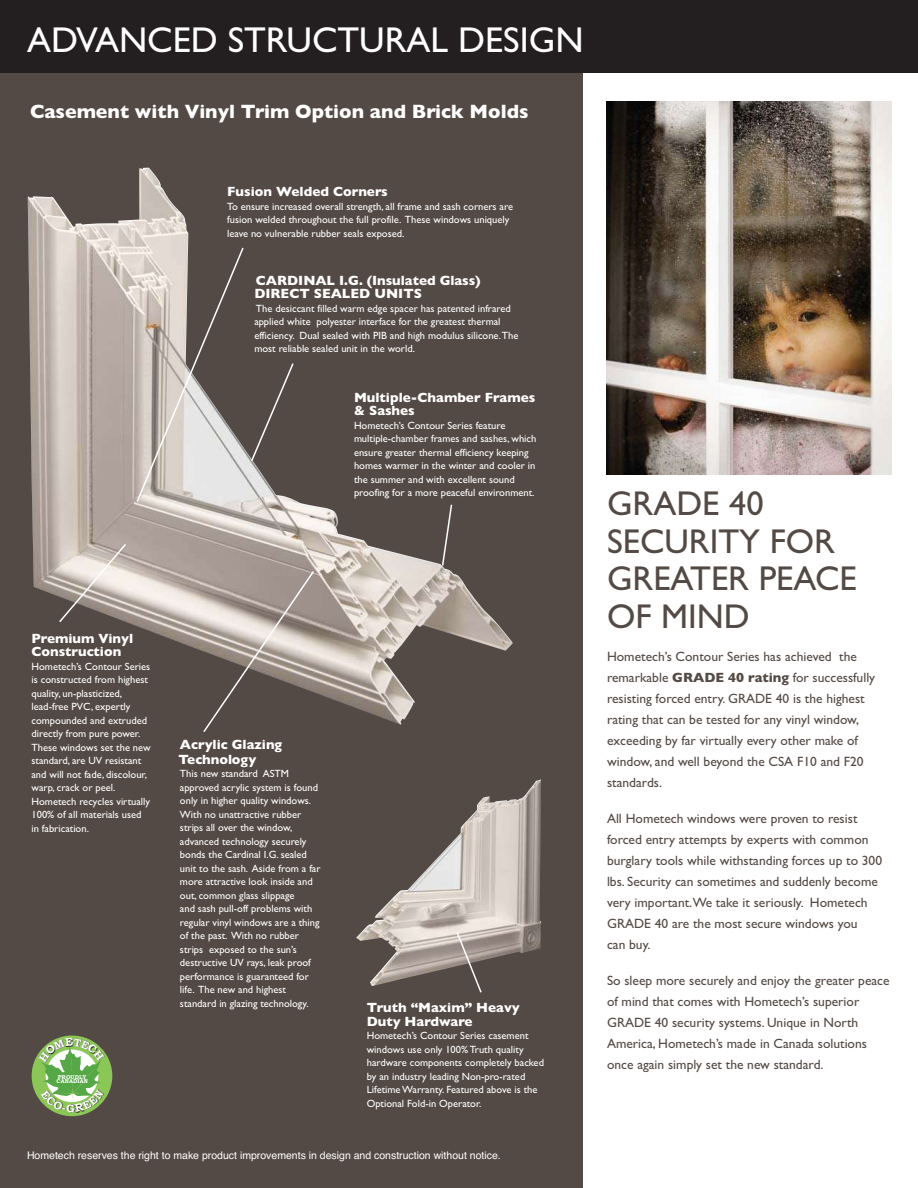
<style>
.page{position:relative;width:918px;height:1188px;background:#fff}
.page>*{position:absolute;margin:0;border:0;box-sizing:border-box;transform-origin:0 0}
.t1{font:36px "Gill Sans";color:#fff}
.t2{font:34.5px/37.5px "Gill Sans";color:#544a45}
.t3{font:700 19.5px "Gill Sans";color:#fff}
.t4{font:13.5px/21px "Gill Sans";color:#544a45}
.t5{font:700 13.5px/13.5px "Gill Sans";color:#fff}
.t6{font:10.5px/13.5px "Gill Sans";color:#fff}
.t7{font:10.5px "Helvetica";color:#fff}
.t8{font:5.55px/4.5px "Bookman Old Style Bold+T42+WXSALE";color:#fff}
.s1{font-weight:700}
</style>
<div class="page">
<div style="left:0;top:73px;width:583px;height:1115px;background:#544a45"></div>
<div style="left:0;top:0;width:918px;height:73px;background:#231f20"></div>
<img style="left:28px;top:168px;width:485px;height:557px">
<svg style="left:441px;top:503px;width:12px;height:64px"></svg>
<svg style="left:202px;top:569px;width:114px;height:163px"></svg>
<svg style="left:58px;top:542px;width:70px;height:82px"></svg>
<svg style="left:135px;top:246px;width:160px;height:258px"></svg>
<img style="left:606px;top:101px;width:285px;height:374px">
<img style="left:356px;top:779px;width:185px;height:207px">
<svg style="left:455px;top:931px;width:28px;height:62px"></svg>
<div style="left:32px;top:1036px;width:80px;height:80px;background:#8ac756;border-radius:50%"></div>
<svg style="left:39px;top:1038px;width:65px;height:79px"></svg>
<h1 class="t1" style="left:27px;top:27px;width:558px">ADVANCED STRUCTURAL DESIGN</h1>
<h3 class="t3" style="left:30px;top:105px;width:500px">Casement with Vinyl Trim Option and Brick Molds</h3>
<p class="t5" style="left:227px;top:186px;width:162px">Fusion Welded Corners</p>
<p class="t6" style="left:227px;top:200px;width:287px">To ensure increased overall strength, all frame and sash corners are fusion welded throughout the full profile. These windows uniquely leave no vulnerable rubber seals exposed.</p>
<p class="t5" style="left:254px;top:275px;width:228px">CARDINAL I.G. (Insulated Glass)<br>DIRECT SEALED UNITS</p>
<p class="t6" style="left:254px;top:303px;width:266px">The desiccant filled warm edge spacer has patented infrared applied white polyester interface for the greatest thermal efficiency. Dual sealed with PIB and high modulus silicone.The most reliable sealed unit in the world.</p>
<p class="t5" style="left:354px;top:392px;width:183px">Multiple-Chamber Frames &amp; Sashes</p>
<p class="t6" style="left:354px;top:419px;width:184px">Hometech’s Contour Series feature multiple-chamber frames and sashes, which ensure greater thermal efficiency keeping homes warmer in the winter and cooler in the summer and with excellent sound proofing for a more peaceful environment.</p>
<p class="t5" style="left:32px;top:633px;width:103px">Premium Vinyl<br>Construction</p>
<p class="t6" style="left:32px;top:660px;width:121px">Hometech’s Contour Series is constructed from highest quality, un-plasticized, lead-free PVC, expertly compounded and extruded directly from pure power.<br>These windows set the new standard, are UV resistant and will not fade, discolour, warp, crack or peel.<br>Hometech recycles virtually<br>100% of all materials used in fabrication.</p>
<p class="t8" style="left:57px;top:1075px;width:33px">PROUDLY<br>CANADIAN</p>
<p class="t5" style="left:178px;top:738px;width:105px;line-height:15px">Acrylic Glazing<br>Technology</p>
<p class="t6" style="left:180px;top:768px;width:142px">This new standard ASTM approved acrylic system is found only in higher quality windows.<br>With no unattractive rubber strips all over the window, advanced technology securely bonds the Cardinal I.G. sealed unit to the sash. Aside from a far more attractive look inside and out, common glass slippage<br>and sash pull-off problems with regular vinyl windows are a thing of the past. With no rubber strips exposed to the sun’s destructive UV rays, leak proof performance is guaranteed for life. The new and highest standard in glazing technology.</p>
<p class="t5" style="left:367px;top:1002px;width:155px">Truth “Maxim” Heavy<br>Duty Hardware</p>
<p class="t6" style="left:367px;top:1030px;width:179px">Hometech’s Contour Series casement windows use only 100% Truth quality hardware components completely backed by an industry leading Non-pro-rated Lifetime Warranty. Featured above is the Optional Fold-in Operator.</p>
<p class="t7" style="left:27px;top:1152px;width:475px">Hometech reserves the right to make product improvements in design and construction without notice.</p>
<h2 class="t2" style="left:607px;top:489px;width:251px">GRADE 40<br>SECURITY FOR<br>GREATER PEACE<br>OF MIND</h2>
<p class="t4" style="left:607px;top:647px;width:270px">Hometech’s Contour Series has achieved the remarkable <span class="s1">GRADE 40 rating</span> for successfully resisting forced entry. GRADE 40 is the highest rating that can be tested for any vinyl window, exceeding by far virtually every other make of window, and well beyond the CSA F10 and F20 standards.</p>
<p class="t4" style="left:607px;top:809px;width:277px">All Hometech windows were proven to resist forced entry attempts by experts with common burglary tools while withstanding forces up to 300 lbs. Security can sometimes and suddenly become very important.We take it seriously. Hometech GRADE 40 are the most secure windows you<br>can buy.</p>
<p class="t4" style="left:607px;top:971px;width:284px">So sleep more securely and enjoy the greater peace of mind that comes with Hometech’s superior GRADE 40 security systems. Unique in North America, Hometech’s made in Canada solutions once again simply set the new standard.</p>
</div>
